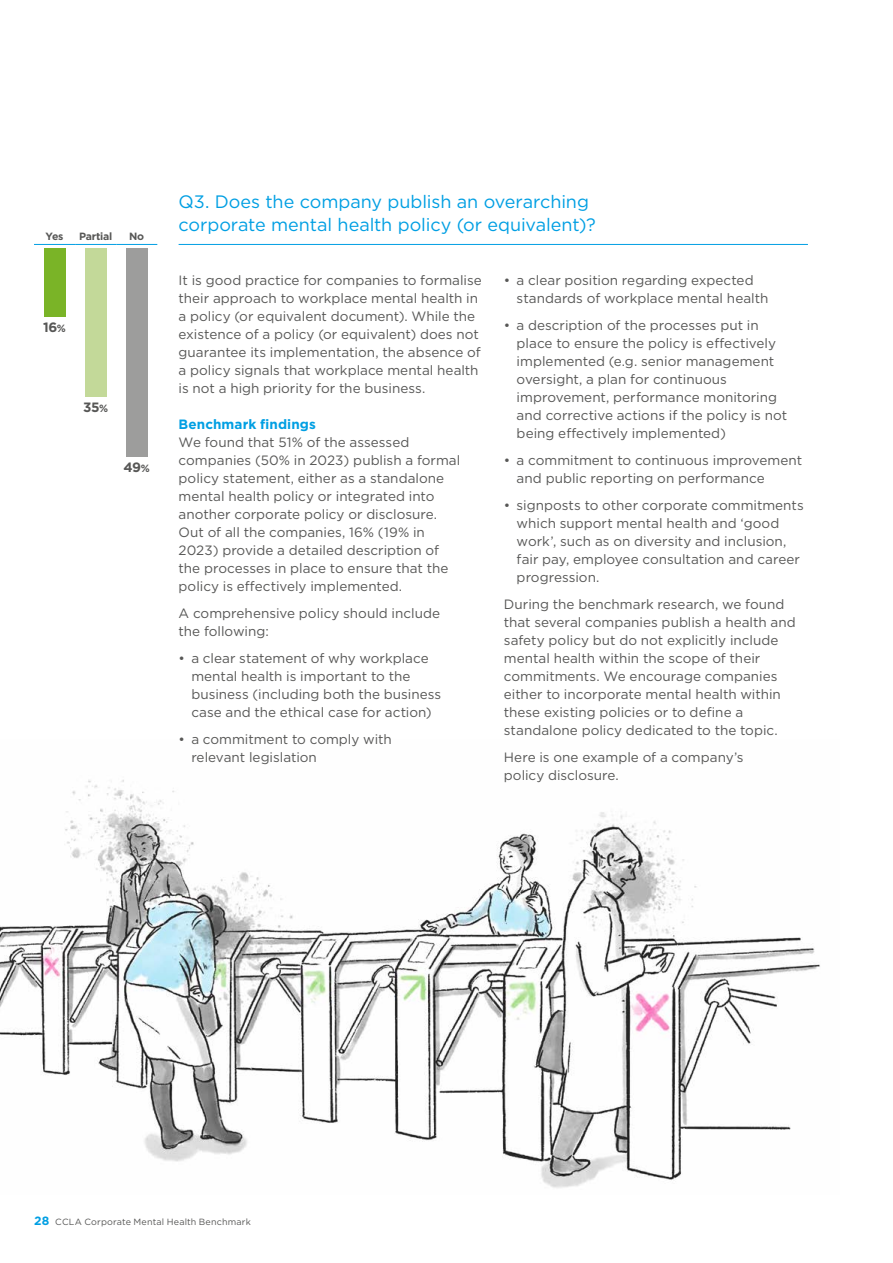
<style>
.page{position:relative;width:893px;height:1263px;background:#fff}
.page>*{position:absolute;margin:0;border:0;box-sizing:border-box;transform-origin:0 0}
.Question{font:18px/22.5px "Gotham";letter-spacing:-.005em;color:#009fe3}
.Body{font:13.5px/18px "Gotham";color:#575756}
.t1{font:700 13.5px "Gotham";letter-spacing:.005em;color:#009fe3}
.Bar_value_text_vertical{font:700 13.5px "Gotham";color:#575756}
.Bar_chart_legend{font:700 10.5px "Gotham";letter-spacing:-.025em;color:#575756}
.t2{font:9px "Gotham";letter-spacing:.015em;color:#575756}
.s1{font-size:10.5px}
.s2{font-weight:700;font-size:12px;color:#009fe3}
</style>
<div class="page">
<img style="left:0;top:780px;width:820px;height:408px">
<hr style="left:179px;top:244px;width:629px;height:1px;background:#009fe3">
<hr style="left:34px;top:244px;width:41px;height:1px;background:#009fe3">
<hr style="left:75px;top:244px;width:41px;height:1px;background:#009fe3">
<hr style="left:116px;top:244px;width:41px;height:1px;background:#009fe3">
<div style="left:44px;top:248px;width:21px;height:68px;background:#7ab427"></div>
<div style="left:85px;top:248px;width:21px;height:149px;background:#c3d999"></div>
<div style="left:126px;top:248px;width:21px;height:209px;background:#9d9d9c"></div>
<p class="Bar_chart_legend" style="left:46px;top:229px;width:19px">Yes</p>
<p class="Bar_chart_legend" style="left:79px;top:229px;width:34px">Partial</p>
<p class="Bar_chart_legend" style="left:129px;top:229px;width:17px">No</p>
<p class="Bar_value_text_vertical" style="left:43px;top:318px;width:24px">16<span class="s1">%</span></p>
<p class="Bar_value_text_vertical" style="left:83px;top:399px;width:26px">35<span class="s1">%</span></p>
<p class="Bar_value_text_vertical" style="left:124px;top:458px;width:28px">49<span class="s1">%</span></p>
<p class="Question" style="left:179px;top:190px;width:419px">Q3. Does the company publish an overarching corporate mental health policy (or equivalent)?</p>
<p class="Body" style="left:179px;top:271px;width:305px">It is good practice for companies to formalise their approach to workplace mental health in a policy (or equivalent document). While the existence of a policy (or equivalent) does not guarantee its implementation, the absence of a policy signals that workplace mental health is not a high priority for the business.</p>
<h5 class="t1" style="left:179px;top:415px;width:139px">Benchmark findings</h5>
<p class="Body" style="left:179px;top:433px;width:283px">We found that 51% of the assessed companies (50% in 2023) publish a formal policy statement, either as a standalone mental health policy or integrated into another corporate policy or disclosure.<br>Out of all the companies, 16% (19% in 2023) provide a detailed description of the processes in place to ensure that the policy is effectively implemented.</p>
<p class="Body" style="left:179px;top:604px;width:263px">A comprehensive policy should include the following:</p>
<p class="Body" style="left:191px;top:649px;width:251px;text-indent:-13px">• a clear statement of why workplace mental health is important to the business (including both the business case and the ethical case for action)</p>
<p class="Body" style="left:191px;top:730px;width:202px;text-indent:-13px">• a commitment to comply with relevant legislation</p>
<p class="Body" style="left:517px;top:271px;width:253px;text-indent:-13px">• a clear position regarding expected standards of workplace mental health</p>
<p class="Body" style="left:517px;top:316px;width:272px;text-indent:-13px">• a description of the processes put in place to ensure the policy is effectively implemented (e.g. senior management oversight, a plan for continuous improvement, performance monitoring and corrective actions if the policy is not being effectively implemented)</p>
<p class="Body" style="left:517px;top:451px;width:287px;text-indent:-13px">• a commitment to continuous improvement and public reporting on performance</p>
<p class="Body" style="left:517px;top:496px;width:289px;text-indent:-13px">• signposts to other corporate commitments which support mental health and ‘good work’, such as on diversity and inclusion, fair pay, employee consultation and career progression.</p>
<p class="Body" style="left:504px;top:595px;width:293px">During the benchmark research, we found that several companies publish a health and safety policy but do not explicitly include mental health within the scope of their commitments. We encourage companies either to incorporate mental health within these existing policies or to define a standalone policy dedicated to the topic.</p>
<p class="Body" style="left:504px;top:748px;width:241px">Here is one example of a company’s policy disclosure.</p>
<p class="t2" style="left:34px;top:1216px;width:218px"><span class="s2">28</span> CCLA Corporate Mental Health Benchmark</p>
</div>
